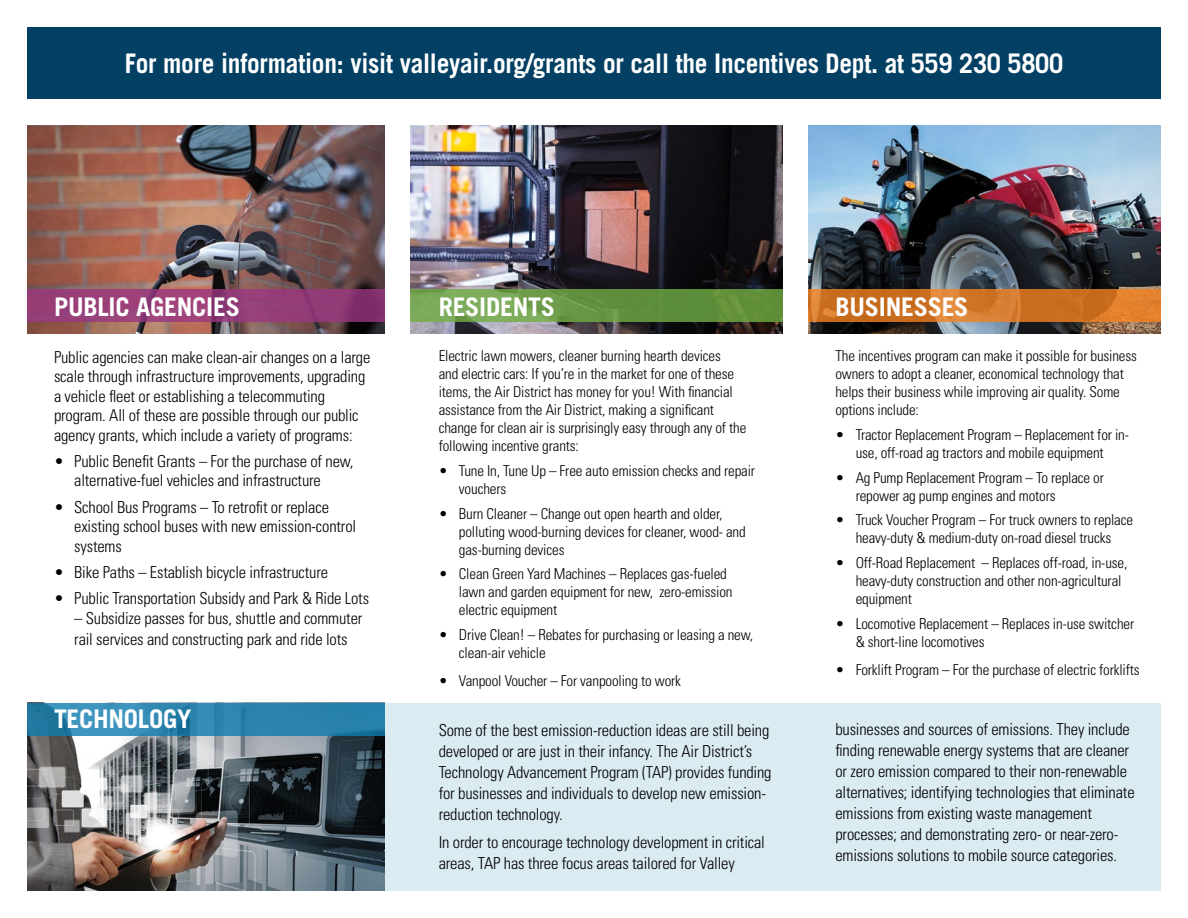
<style>
.page{position:relative;width:1188px;height:918px;background:#fff}
.page>*{position:absolute;margin:0;border:0;box-sizing:border-box;transform-origin:0 0}
.t1{font:700 27px "Trade Gothic LT Std";letter-spacing:-.01em;color:#fff;scale:.94 1}
.t2{font:700 25.65px "Trade Gothic LT Std";letter-spacing:-.01em;color:#fff}
.t3{font:300 condensed 16.5px/21px "Univers LT Std";letter-spacing:-.01em;color:#000}
.t4{font:300 condensed 15px/18px "Univers LT Std";letter-spacing:-.01em;color:#000}
</style>
<div class="page">
<div style="left:27px;top:27px;width:1134px;height:71px;background:#044063"></div>
<div style="left:384px;top:703px;width:777px;height:188px;background:#dbebf2"></div>
<img style="left:27px;top:126px;width:357px;height:208px">
<img style="left:809px;top:126px;width:352px;height:208px">
<img style="left:27px;top:736px;width:357px;height:155px">
<img style="left:410px;top:126px;width:373px;height:208px">
<svg style="left:27px;top:290px;width:357px;height:32px;background:#943c76"></svg>
<svg style="left:410px;top:290px;width:373px;height:32px;background:#6a9946"></svg>
<svg style="left:809px;top:290px;width:352px;height:32px;background:#d17526"></svg>
<svg style="left:27px;top:703px;width:357px;height:33px;background:#2c85ae"></svg>
<h1 class="t1" style="left:125px;top:46px;width:1000px">For more information: visit valleyair.org/grants or call the Incentives Dept. at 559 230 5800</h1>
<h2 class="t2" style="left:54px;top:291px;width:188px">PUBLIC AGENCIES</h2>
<p class="t3" style="left:54px;top:347px;width:318px;line-height:19.5px">Public agencies can make clean-air changes on a large scale through infrastructure improvements, upgrading a vehicle fleet or establishing a telecommuting program. All of these are possible through our public agency grants, which include a variety of programs:</p>
<p class="t3" style="left:74px;top:451px;width:281px;line-height:19.5px;text-indent:-20px">• Public Benefit Grants – For the purchase of new, alternative-fuel vehicles and infrastructure</p>
<p class="t3" style="left:74px;top:497px;width:283px;line-height:19.5px;text-indent:-20px">• School Bus Programs – To retrofit or replace existing school buses with new emission-control systems</p>
<p class="t3" style="left:54px;top:562px;width:276px">• Bike Paths – Establish bicycle infrastructure</p>
<p class="t3" style="left:54px;top:588px;width:317px">• Public Transportation Subsidy and Park &amp; Ride Lots</p>
<p class="t3" style="left:74px;top:607px;width:290px">– Subsidize passes for bus, shuttle and commuter rail services and constructing park and ride lots</p>
<h2 class="t2" style="left:54px;top:704px;width:139px">TECHNOLOGY</h2>
<h2 class="t2" style="left:439px;top:291px;width:118px">RESIDENTS</h2>
<p class="t4" style="left:439px;top:347px;width:309px">Electric lawn mowers, cleaner burning hearth devices<br>and electric cars: If you’re in the market for one of these items, the Air District has money for you! With financial assistance from the Air District, making a significant change for clean air is surprisingly easy through any of the following incentive grants:</p>
<p class="t4" style="left:459px;top:462px;width:298px;text-indent:-20px">• Tune In, Tune Up – Free auto emission checks and repair vouchers</p>
<p class="t4" style="left:459px;top:504px;width:288px;text-indent:-20px">• Burn Cleaner – Change out open hearth and older, polluting wood-burning devices for cleaner, wood- and gas-burning devices</p>
<p class="t4" style="left:459px;top:565px;width:275px;text-indent:-20px">• Clean Green Yard Machines – Replaces gas-fueled lawn and garden equipment for new, zero-emission electric equipment</p>
<p class="t4" style="left:459px;top:626px;width:296px;text-indent:-20px">• Drive Clean! – Rebates for purchasing or leasing a new, clean-air vehicle</p>
<p class="t4" style="left:439px;top:672px;width:244px">• Vanpool Voucher – For vanpooling to work</p>
<p class="t3" style="left:439px;top:720px;width:334px">Some of the best emission-reduction ideas are still being developed or are just in their infancy. The Air District’s Technology Advancement Program (TAP) provides funding for businesses and individuals to develop new emission&shy;reduction technology.</p>
<p class="t3" style="left:439px;top:832px;width:328px">In order to encourage technology development in critical areas, TAP has three focus areas tailored for Valley</p>
<h2 class="t2" style="left:835px;top:291px;width:135px">BUSINESSES</h2>
<p class="t4" style="left:835px;top:347px;width:303px">The incentives program can make it possible for business owners to adopt a cleaner, economical technology that helps their business while improving air quality. Some options include:</p>
<p class="t4" style="left:835px;top:426px;width:295px;text-align:center">• Tractor Replacement Program – Replacement for in&shy;use, off-road ag tractors and mobile equipment</p>
<p class="t4" style="left:856px;top:468px;width:250px;text-indent:-20px">• Ag Pump Replacement Program – To replace or repower ag pump engines and motors</p>
<p class="t4" style="left:835px;top:511px;width:299px;text-align:center">• Truck Voucher Program – For truck owners to replace heavy-duty &amp; medium-duty on-road diesel trucks</p>
<p class="t4" style="left:856px;top:554px;width:273px;text-indent:-20px">• Off-Road Replacement – Replaces off-road, in-use, heavy-duty construction and other non-agricultural equipment</p>
<p class="t4" style="left:856px;top:615px;width:280px;text-indent:-20px">• Locomotive Replacement – Replaces in-use switcher &amp; short-line locomotives</p>
<p class="t4" style="left:835px;top:660px;width:306px">• Forklift Program – For the purchase of electric forklifts</p>
<p class="t3" style="left:835px;top:719px;width:301px">businesses and sources of emissions. They include finding renewable energy systems that are cleaner or zero emission compared to their non-renewable alternatives; identifying technologies that eliminate emissions from existing waste management processes; and demonstrating zero- or near-zero&shy;emissions solutions to mobile source categories.</p>
</div>
